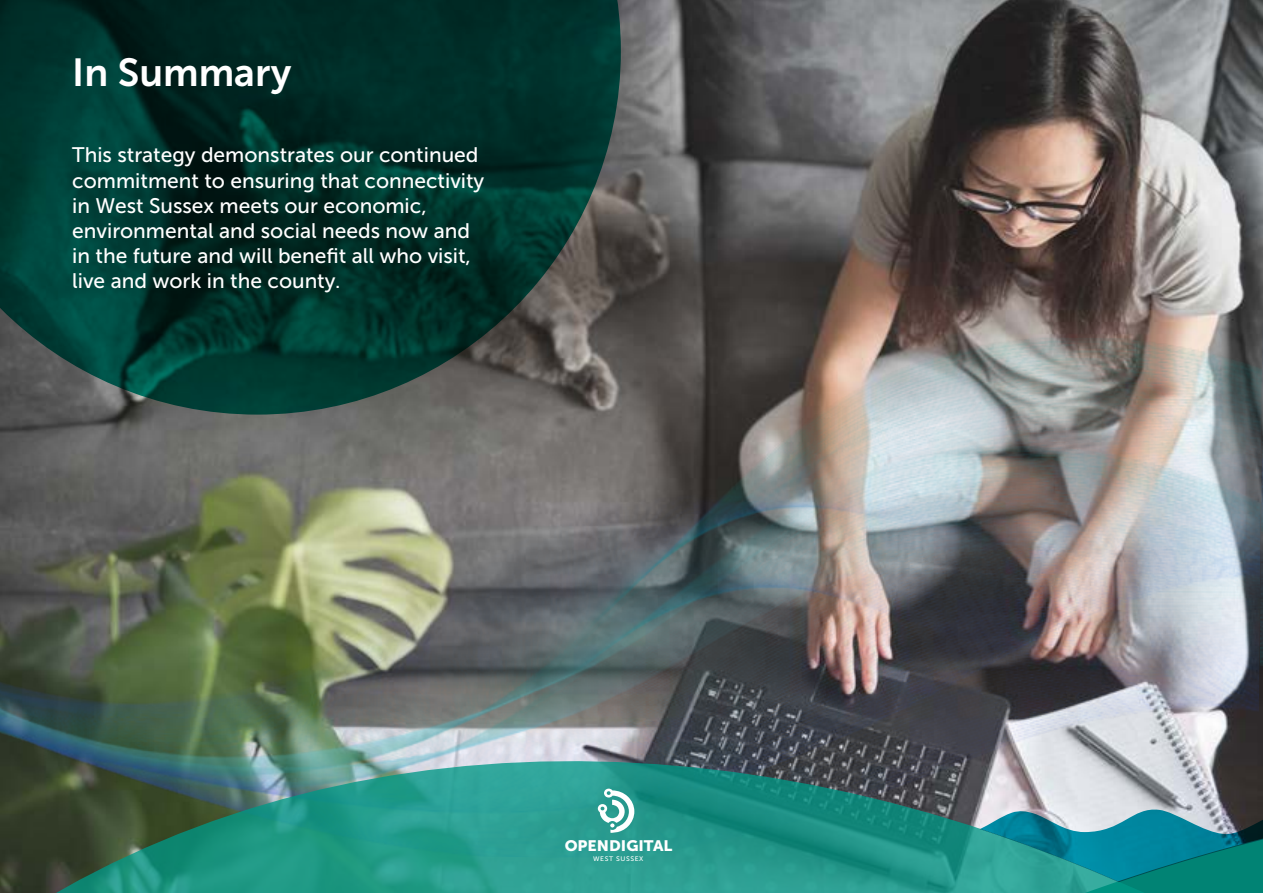
<style>
.page{position:relative;width:1263px;height:893px;background:#fff}
.page>*{position:absolute;margin:0;border:0;box-sizing:border-box;transform-origin:0 0}
.Page_-_headings{font:39px "Museo Sans 700";color:#fff}
.Page_-_intro{font:21px/25.2px "Museo Sans 500";color:#fff}
.t1{font:15.15px "Museo Sans 900";color:#fff;scale:1.05 1}
.t2{font:6.6px "Museo Sans 500";letter-spacing:.085em;color:#fff;scale:1.05 1}
</style>
<div class="page">
<img style="left:621px;top:0;width:642px;height:328px">
<img style="left:1259px;top:171px;width:4px;height:481px">
<img style="left:0;top:328px;width:1262px;height:369px">
<svg style="left:468px;top:652px;width:795px;height:45px;background:#5c5d62"></svg>
<img style="left:0;top:697px;width:1263px;height:196px">
<svg style="left:980px;top:807px;width:283px;height:75px;background:#2f929a"></svg>
<svg style="left:598px;top:789px;width:36px;height:45px"></svg>
<svg style="left:0;top:0;width:621px;height:415px;background:#0e3831"></svg>
<h2 class="Page_-_headings" style="left:72px;top:51px;width:221px">In Summary</h2>
<p class="Page_-_intro" style="left:72px;top:143px;width:413px">This strategy demonstrates our continued commitment to ensuring that connectivity in West Sussex meets our economic, environmental and social needs now and in the future and will benefit all who visit, live and work in the county.</p>
<p class="t1" style="left:565px;top:837px;width:104px">OPENDIGITAL</p>
<p class="t2" style="left:593px;top:855px;width:49px">WEST SUSSEX</p>
</div>
